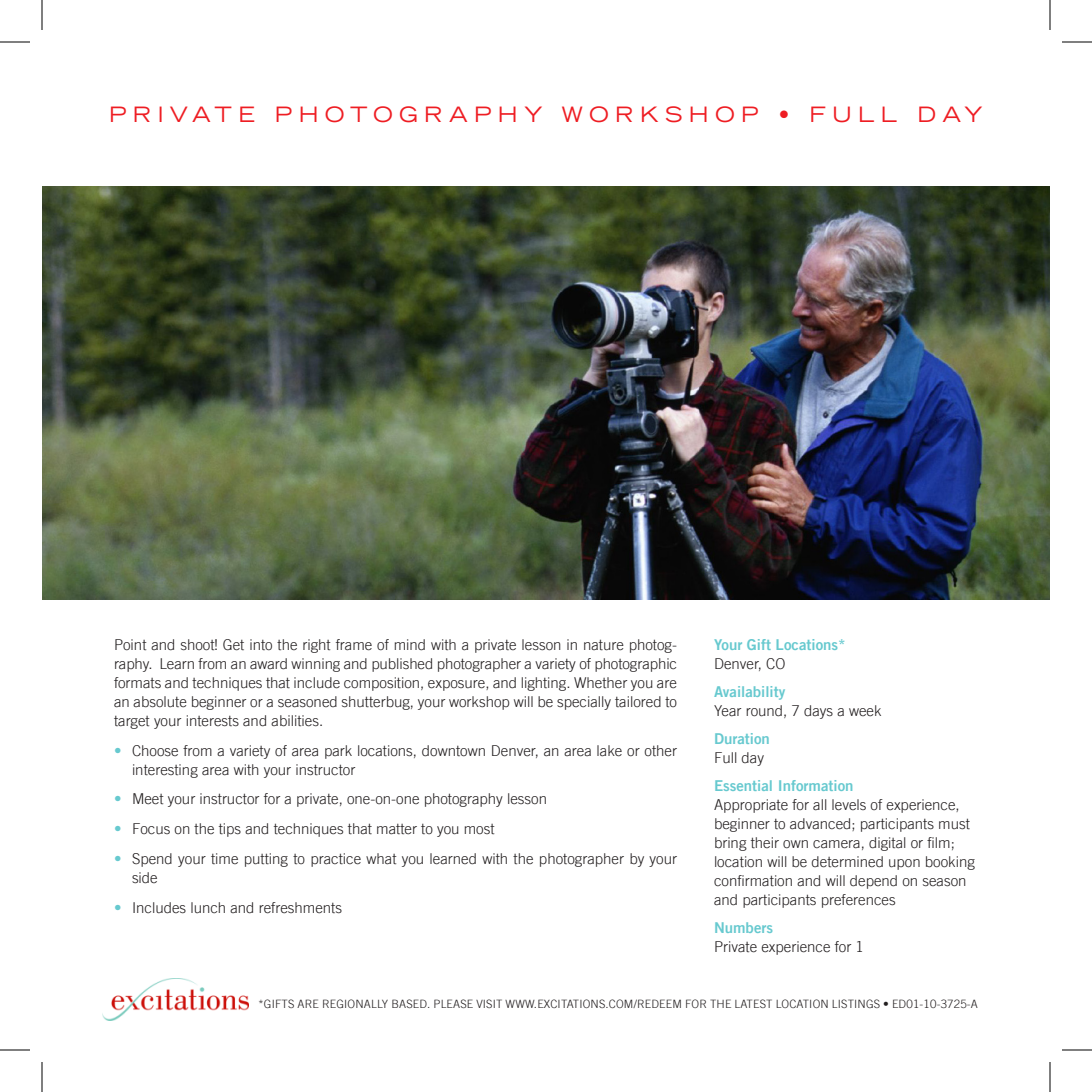
<style>
.page{position:relative;width:1092px;height:1092px;background:#fff}
.page>*{position:absolute;margin:0;border:0;box-sizing:border-box;transform-origin:0 0}
.Head{font:expanded 21px "Trade Gothic LT";letter-spacing:.3em;color:#ee1d23}
.t1{font:300 15px/19px "Trade Gothic LT";color:#231f20}
.t2{font:15px/19px "Trade Gothic LT Bold Two";color:#67c9cf}
.t3{font:300 15px/29.8px "Trade Gothic LT";color:#67c9cf;text-align:justify}
.t4{font:300 11.6px "Trade Gothic LT";letter-spacing:.015em;color:#231f20}
.s1{font-family:"Trade Gothic LT";font-weight:300;color:#231f20}
.s2{font-family:"Trade Gothic LT Bold Two";font-weight:400;color:#67c9cf}
</style>
<div class="page">
<img style="left:102px;top:978px;width:147px;height:42px">
<img style="left:42px;top:186px;width:1008px;height:414px">
<hr style="left:0;top:42px;width:30px;height:1px;background:#000">
<hr style="left:1062px;top:42px;width:30px;height:1px;background:#000">
<hr style="left:0;top:1050px;width:30px;height:1px;background:#000">
<hr style="left:1062px;top:1050px;width:30px;height:1px;background:#000">
<hr style="left:42px;top:0;width:1px;height:30px;background:#000">
<hr style="left:42px;top:1062px;width:1px;height:30px;background:#000">
<hr style="left:1050px;top:0;width:1px;height:30px;background:#000">
<hr style="left:1050px;top:1062px;width:1px;height:30px;background:#000">
<p class="Head" style="left:109px;top:100px;width:875px">PRIVATE PHOTOGRAP HY WORKSHOP • FULL DAY</p>
<p class="t1" style="left:114px;top:635px;width:565px;text-align:justify">Point and shoot! Get into the right frame of mind with a private lesson in nature photog&shy;raphy. Learn from an award winning and published photographer a variety of photographic formats and techniques that include composition, exposure, and lighting. Whether you are an absolute beginner or a seasoned shutterbug, your workshop will be specially tailored to target your interests and abilities.</p>
<p class="t1" style="left:132px;top:741px;width:547px">Choose from a variety of area park locations, downtown Denver, an area lake or other interesting area with your instructor</p>
<p class="t1" style="left:132px;top:789px;width:417px">Meet your instructor for a private, one-on-one photography lesson</p>
<p class="t1" style="left:132px;top:819px;width:364px">Focus on the tips and techniques that matter to you most</p>
<p class="t1" style="left:132px;top:849px;width:547px">Spend your time putting to practice what you learned with the photographer by your side</p>
<p class="t1" style="left:132px;top:898px;width:212px">Includes lunch and refreshments</p>
<p class="t3" style="left:114px;top:735px;width:9px">•</p>
<p class="t3" style="left:114px;top:784px;width:9px">• • •</p>
<p class="t3" style="left:114px;top:892px;width:9px">•</p>
<p class="t2" style="left:714px;top:635px;width:133px">Your Gift Locations*<br><span class="s1">Denver, CO</span></p>
<p class="t1" style="left:714px;top:682px;width:169px"><span class="s2">Availability<br></span>Year round, 7 days a week</p>
<p class="t2" style="left:714px;top:729px;width:57px">Duration<br><span class="s1">Full day</span></p>
<p class="t1" style="left:714px;top:776px;width:262px"><span class="s2">Essential Information<br></span>Appropriate for all levels of experience, beginner to advanced; participants must bring their own camera, digital or film; location will be determined upon booking confirmation and will depend on season and participants preferences</p>
<p class="t1" style="left:714px;top:918px;width:151px"><span class="s2">Numbers<br></span>Private experience for 1</p>
<p class="t4" style="left:258px;top:997px;width:113px">*Gifts are regionally</p>
<p class="t4" style="left:391px;top:997px;width:125px">based. Please visit www</p>
<p class="t4" style="left:534px;top:997px;width:84px">.excitations.com</p>
<p class="t4" style="left:634px;top:997px;width:150px">/REDEEM for the latest loca</p>
<p class="t4" style="left:803px;top:997px;width:177px">tion listi ngs • ED01-10-3725-A</p>
</div>
